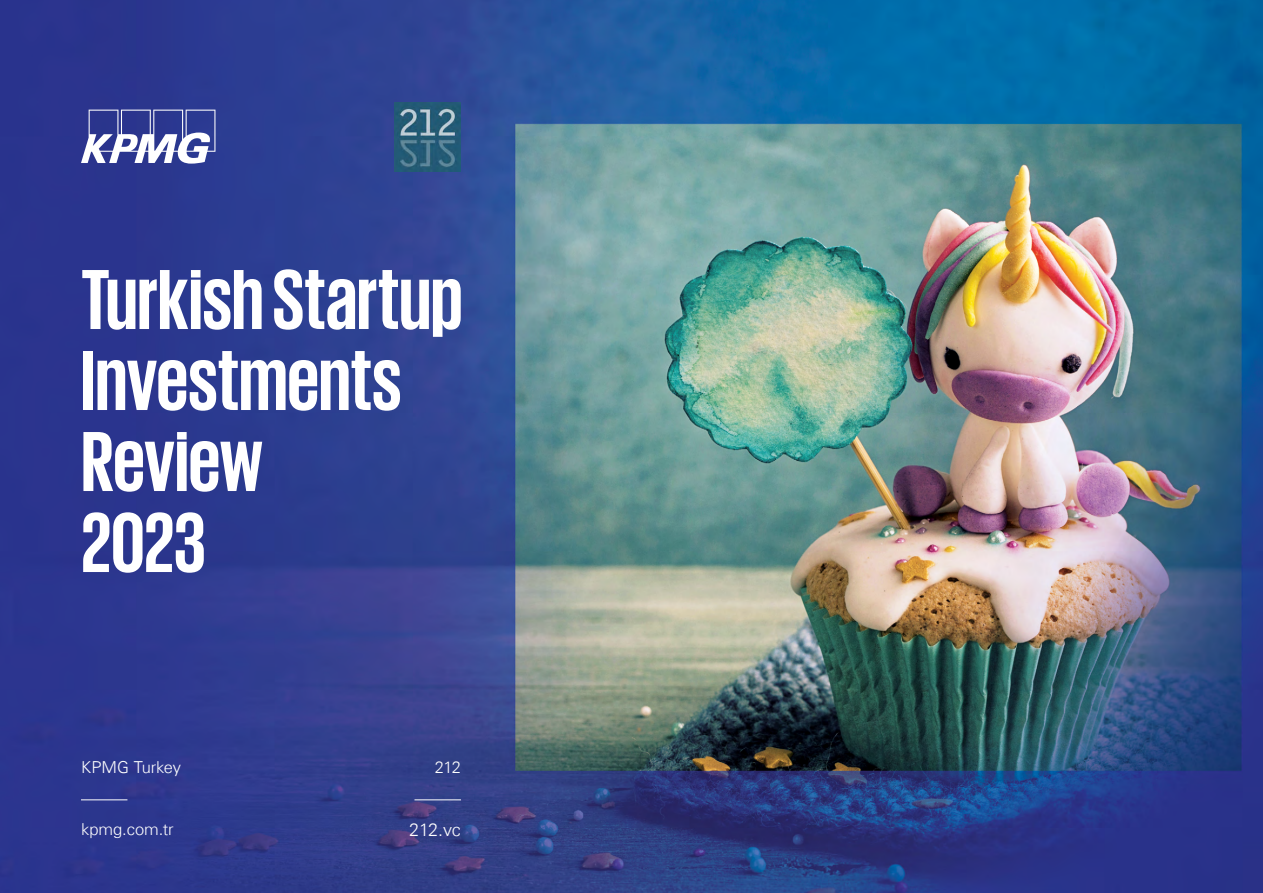
<style>
.page{position:relative;width:1263px;height:893px;background:#fff}
.page>*{position:absolute;margin:0;border:0;box-sizing:border-box;transform-origin:0 0}
.t1{font:700 87px/81px "KPMG";letter-spacing:-.01em;color:#fff}
.t2{font:300 18px "Universfor KPMG";color:#fff}
.t3{font:300 16.5px "Universfor KPMG";color:#fff}
</style>
<div class="page">
<img style="left:0;top:0;width:1263px;height:893px">
<svg style="left:81px;top:110px;width:134px;height:54px"></svg>
<hr style="left:81px;top:799px;width:46px;height:1px;background:#fff">
<hr style="left:414px;top:799px;width:47px;height:1px;background:#fff">
<img style="left:395px;top:102px;width:66px;height:69px">
<p class="t1" style="left:81px;top:256px;width:383px">Turkish Startup<br>Investments<br>Review<br>2023</p>
<p class="t3" style="left:81px;top:757px;width:102px">KPMG Turkey</p>
<p class="t3" style="left:81px;top:819px;width:94px">kpmg.com.tr</p>
<p class="t3" style="left:435px;top:757px;width:28px">212</p>
<p class="t2" style="left:409px;top:818px;width:53px">212.vc</p>
</div>
